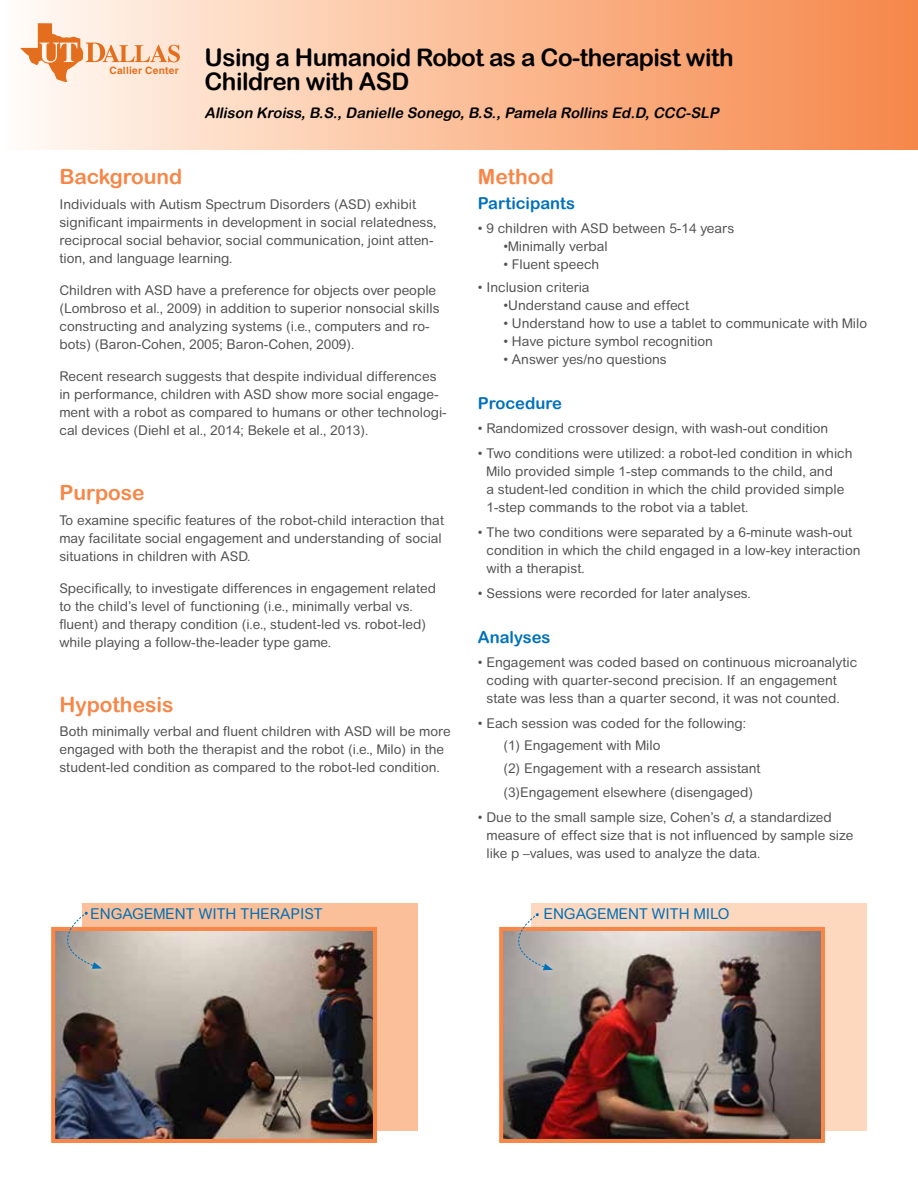
<style>
.page{position:relative;width:918px;height:1188px;background:#fff}
.page>*{position:absolute;margin:0;border:0;box-sizing:border-box;transform-origin:0 0}
.t1{font:24.15px/23.7px "Arial Rounded MT Bold";letter-spacing:-.02em;color:#000}
.t2{font:21px "Arial Rounded MT Bold";color:#f68749}
.t3{font:16.5px "Arial Rounded MT Bold";color:#0071b9}
.t4{font:15px "Arial Rounded MT Std";color:#0071b9}
.t5{font:italic 14.7px "Arial Rounded MT Bold";color:#000}
.t6{font:13.5px/18px "Arial Rounded MT Std";color:#535253}
.t7{font:700 10.2px "Helvetica LT";letter-spacing:.025em;color:#e36f1e}
.s1{font-style:italic}
</style>
<div class="page">
<div style="left:83px;top:903px;width:335px;height:228px;background:#fbbf99"></div>
<img style="left:56px;top:932px;width:316px;height:206px">
<div style="left:51px;top:927px;width:326px;height:216px;border:4px solid #f68749"></div>
<div style="left:532px;top:903px;width:335px;height:228px;background:#fdd7be"></div>
<img style="left:504px;top:932px;width:316px;height:206px">
<div style="left:499px;top:927px;width:326px;height:216px;border:4px solid #f68749"></div>
<div style="left:58px;top:903px;width:52px;height:75px;background:#fff;opacity:.75"></div>
<svg style="left:51px;top:912px;width:51px;height:57px"></svg>
<div style="left:509px;top:904px;width:52px;height:75px;background:#fff;opacity:.75"></div>
<svg style="left:499px;top:913px;width:54px;height:57px"></svg>
<div style="left:0;top:0;width:918px;height:150px;background:linear-gradient(to right,#fffbf4,#f68546)"></div>
<svg style="left:20px;top:23px;width:160px;height:59px;background:#f8d0b5"></svg>
<p class="t7" style="left:110px;top:64px;width:71px">Callier Center</p>
<h1 class="t1" style="left:205px;top:45px;width:531px">Using a Humanoid Robot as a Co-therapist with<br>Children with ASD</h1>
<p class="t5" style="left:205px;top:104px;width:519px">Allison Kroiss,B.S.,Danielle Sonego,B.S.,Pamela Rollins Ed.D,CCC-SLP</p>
<h2 class="t2" style="left:59px;top:164px;width:124px">Background</h2>
<p class="t6" style="left:59px;top:195px;width:379px">Individuals with Autism Spectrum Disorders (ASD) exhibit significant impairments in development in social relatedness, reciprocal social behavior, social communication, joint atten&shy;tion, and language learning.</p>
<p class="t6" style="left:59px;top:281px;width:382px">Children with ASD have a preference for objects over people (Lombroso et al., 2009) in addition to superior nonsocial skills constructing and analyzing systems (i.e., computers and ro&shy;bots) (Baron-Cohen, 2005; Baron-Cohen, 2009).</p>
<p class="t6" style="left:59px;top:367px;width:389px">Recent research suggests that despite individual differences in performance, children with ASD show more social engage&shy;ment with a robot as compared to humans or other technologi&shy;cal devices (Diehl et al., 2014; Bekele et al., 2013).</p>
<h2 class="t2" style="left:59px;top:480px;width:87px">Purpose</h2>
<p class="t6" style="left:59px;top:511px;width:386px">To examine specific features of the robot-child interaction that may facilitate social engagement and understanding of social situations in children with ASD.</p>
<p class="t6" style="left:59px;top:579px;width:378px">Specifically, to investigate differences in engagement related to the child’s level of functioning (i.e., minimally verbal vs. fluent) and therapy condition (i.e., student-led vs. robot-led) while playing a follow-the-leader type game.</p>
<h2 class="t2" style="left:59px;top:692px;width:116px">Hypothesis</h2>
<p class="t6" style="left:59px;top:723px;width:393px">Both minimally verbal and fluent children with ASD will be more engaged with both the therapist and the robot (i.e., Milo) in the student-led condition as compared to the robot-led condition.</p>
<h2 class="t2" style="left:478px;top:164px;width:77px">Method</h2>
<p class="t3" style="left:478px;top:193px;width:99px">Participants</p>
<p class="t6" style="left:478px;top:220px;width:258px">• 9 children with ASD between 5-14 years</p>
<p class="t6" style="left:503px;top:237px;width:106px">•Minimally verbal</p>
<p class="t6" style="left:503px;top:255px;width:97px">• Fluent speech</p>
<p class="t6" style="left:478px;top:278px;width:113px">• Inclusion criteria</p>
<p class="t6" style="left:503px;top:296px;width:187px">•Understand cause and effect</p>
<p class="t6" style="left:503px;top:314px;width:365px">• Understand how to use a tablet to communicate with Milo</p>
<p class="t6" style="left:503px;top:332px;width:211px">• Have picture symbol recognition</p>
<p class="t6" style="left:503px;top:350px;width:165px">• Answer yes/no questions</p>
<p class="t3" style="left:478px;top:393px;width:86px">Procedure</p>
<p class="t6" style="left:478px;top:420px;width:352px">• Randomized crossover design, with wash-out condition</p>
<p class="t6" style="left:486px;top:444px;width:367px;text-indent:-9px">• Two conditions were utilized: a robot-led condition in which Milo provided simple 1-step commands to the child, and<br>a student-led condition in which the child provided simple 1-step commands to the robot via a tablet.</p>
<p class="t6" style="left:486px;top:523px;width:376px;text-indent:-9px">• The two conditions were separated by a 6-minute wash-out condition in which the child engaged in a low-key interaction with a therapist.</p>
<p class="t6" style="left:478px;top:584px;width:274px">• Sessions were recorded for later analyses.</p>
<p class="t3" style="left:478px;top:627px;width:74px">Analyses</p>
<p class="t6" style="left:486px;top:654px;width:372px;text-indent:-9px">• Engagement was coded based on continuous microanalytic coding with quarter-second precision. If an engagement state was less than a quarter second, it was not counted.</p>
<p class="t6" style="left:503px;top:712px;width:259px;line-height:22.4px;text-indent:-26px">• Each session was coded for the following: (1) Engagement with Milo<br>(2) Engagement with a research assistant</p>
<p class="t6" style="left:503px;top:784px;width:251px">(3)Engagement elsewhere (disengaged)</p>
<p class="t6" style="left:486px;top:808px;width:368px;text-indent:-9px">• Due to the small sample size, Cohen’s <span class="s1">d</span>, a standardized measure of effect size that is not influenced by sample size like p –values, was used to analyze the data.</p>
<p class="t4" style="left:90px;top:905px;width:234px">ENGAGEMENT WITH THERAPIST</p>
<p class="t4" style="left:544px;top:905px;width:188px">ENGAGEMENT WITH MILO</p>
</div>
